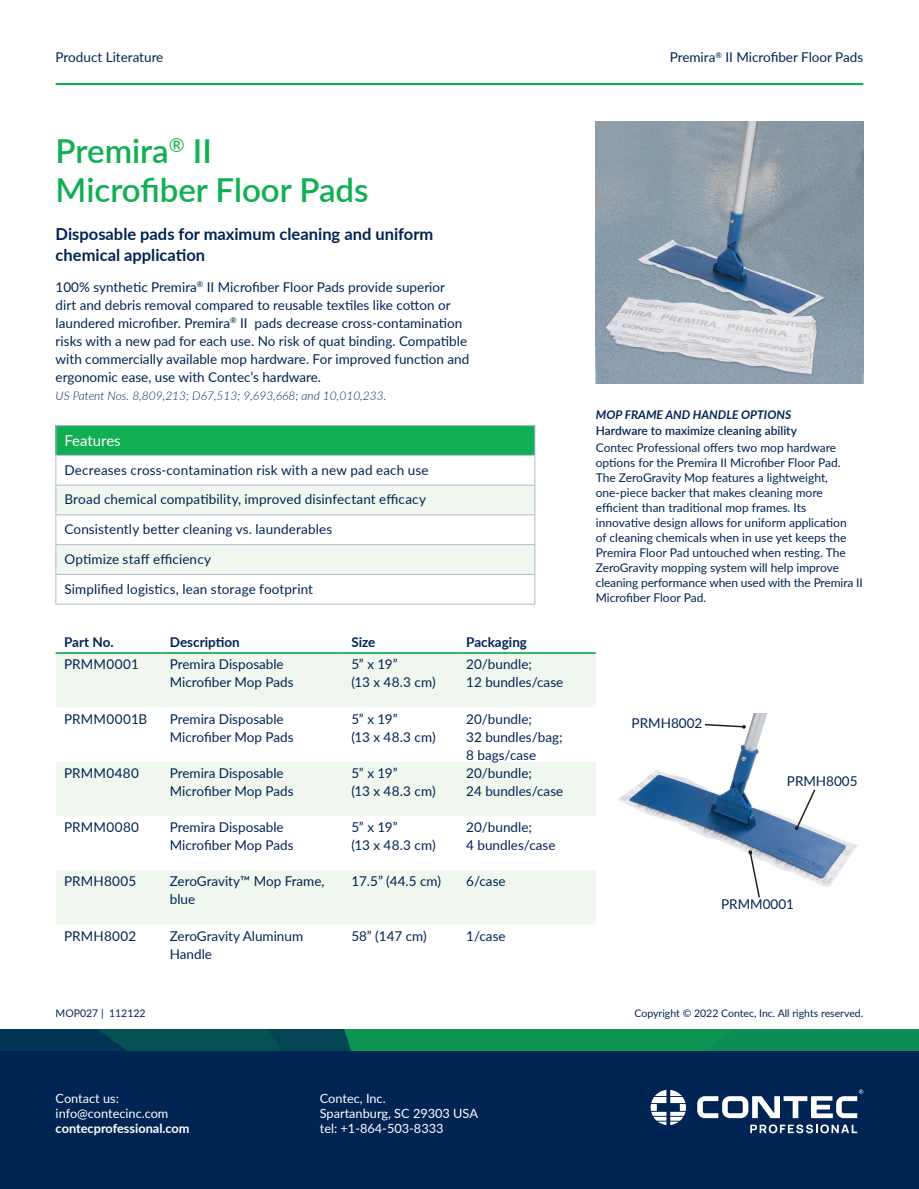
<style>
.page{position:relative;width:919px;height:1189px;background:#fff}
.page>*{position:absolute;margin:0;border:0;box-sizing:border-box;transform-origin:0 0}
.Main_heading{font:600 33px/39px "Lato";color:#11af53}
.Sub_heading{font:700 16.5px/21px "Lato";color:#002453}
.Table_heading-white{font:15px "Lato";color:#fff}
.Packaging_table_text{font:13.5px/18px "Lato";color:#002453}
._04__Body_text{font:700 13.5px "Lato";color:#002453}
.Table_text{font:13.5px "Lato";color:#002453}
.Packaging_table_text-2{font:13.5px "Lato";letter-spacing:.02em;color:#002453}
.Packaging_table_text-3{font:13.5px "Lato";letter-spacing:.025em;color:#002453}
.t1{font:12.75px/15.3px "Lato";color:#fff}
.t2{font:700 12.75px "Lato";color:#fff}
.Table_text-2{font:12px/15px "Lato";color:#002453}
.t3{font:italic 300 12px "Lato";color:#002453}
.t4{font:10.5px "Lato";color:#002453}
.s1{font-weight:700;font-style:italic}
.s2{font-weight:600}
</style>
<div class="page">
<div style="left:0;top:1040px;width:919px;height:148px;background:#002453"></div>
<svg style="left:0;top:1029px;width:919px;height:22px;background:#097453"></svg>
<hr style="left:56px;top:83px;width:807px;height:2px;background:#11af53">
<svg style="left:750px;top:1124px;width:107px;height:9px"></svg>
<svg style="left:697px;top:1089px;width:166px;height:29px"></svg>
<svg style="left:651px;top:1090px;width:35px;height:35px"></svg>
<img style="left:596px;top:122px;width:267px;height:262px">
<div style="left:56px;top:425px;width:479px;height:30px;background:#11af53"></div>
<div style="left:56px;top:485px;width:479px;height:30px;background:#eff7ef"></div>
<div style="left:56px;top:545px;width:479px;height:29px;background:#eff7ef"></div>
<hr style="left:56px;top:425px;width:479px;height:1px;background:#b3bad0">
<svg style="left:56px;top:426px;width:1px;height:29px"></svg>
<svg style="left:535px;top:426px;width:1px;height:29px"></svg>
<hr style="left:56px;top:455px;width:479px;height:1px;background:#b3bad0">
<hr style="left:56px;top:455px;width:1px;height:30px;background:#b3bad0">
<hr style="left:535px;top:455px;width:1px;height:30px;background:#b3bad0">
<hr style="left:56px;top:485px;width:479px;height:1px;background:#b3bad0">
<hr style="left:56px;top:485px;width:1px;height:30px;background:#b3bad0">
<hr style="left:535px;top:485px;width:1px;height:30px;background:#b3bad0">
<hr style="left:56px;top:515px;width:479px;height:1px;background:#b3bad0">
<hr style="left:56px;top:544px;width:479px;height:1px;background:#b3bacf">
<hr style="left:56px;top:574px;width:479px;height:1px;background:#b3bacf">
<svg style="left:56px;top:515px;width:1px;height:89px"></svg>
<svg style="left:535px;top:515px;width:1px;height:89px"></svg>
<hr style="left:56px;top:604px;width:479px;height:1px;background:#b3bacf">
<svg style="left:56px;top:654px;width:540px;height:162px;fill:#eff7ef"></svg>
<div style="left:56px;top:870px;width:540px;height:54px;background:#eff7ef"></div>
<hr style="left:56px;top:652px;width:105px;height:2px;background:#11af53">
<hr style="left:161px;top:652px;width:182px;height:2px;background:#11af53">
<hr style="left:343px;top:652px;width:115px;height:2px;background:#11af53">
<hr style="left:458px;top:652px;width:138px;height:2px;background:#11af53">
<img style="left:618px;top:713px;width:239px;height:174px">
<svg style="left:703px;top:723px;width:43px;height:6px"></svg>
<svg style="left:795px;top:788px;width:22px;height:42px"></svg>
<svg style="left:748px;top:850px;width:13px;height:48px"></svg>
<p class="Packaging_table_text" style="left:56px;top:48px;width:109px">Product Literature</p>
<p class="Main_heading" style="left:56px;top:130px;width:314px">Premira<sup>®</sup> II<br>Microfiber Floor Pads</p>
<p class="Sub_heading" style="left:56px;top:223px;width:379px">Disposable pads for maximum cleaning and uniform chemical application</p>
<p class="Packaging_table_text" style="left:56px;top:277px;width:415px">100% synthetic Premira<sup>®</sup> II Microfiber Floor Pads provide superior<br>dirt and debris removal compared to reusable textiles like cotton or laundered microfiber. Premira<sup>®</sup> II pads decrease cross-contamination risks with a new pad for each use. No risk of quat binding. Compatible with commercially available mop hardware. For improved function and ergonomic ease, use with Contec’s hardware.</p>
<p class="t3" style="left:56px;top:387px;width:332px">US Patent Nos. 8,809,213; D67,513; 9,693,668; and 10,010,233.</p>
<p class="Table_heading-white" style="left:64px;top:430px;width:58px">Features</p>
<p class="Packaging_table_text" style="left:64px;top:460px;width:366px">Decreases cross-contamination risk with a new pad each use</p>
<p class="Packaging_table_text" style="left:64px;top:490px;width:363px">Broad chemical compatibility, improved disinfectant efficacy</p>
<p class="Packaging_table_text" style="left:64px;top:520px;width:269px">Consistently better cleaning vs. launderables</p>
<p class="Packaging_table_text" style="left:64px;top:549px;width:148px">Optimize staff efficiency</p>
<p class="Packaging_table_text" style="left:64px;top:579px;width:250px">Simplified logistics, lean storage footprint</p>
<p class="_04__Body_text" style="left:64px;top:632px;width:51px">Part No.</p>
<p class="_04__Body_text" style="left:170px;top:632px;width:71px">Description</p>
<p class="_04__Body_text" style="left:351px;top:632px;width:26px">Size</p>
<p class="_04__Body_text" style="left:466px;top:632px;width:62px">Packaging</p>
<p class="Packaging_table_text" style="left:64px;top:655px;width:76px">PRMM0001</p>
<p class="Packaging_table_text" style="left:170px;top:655px;width:125px">Premira Disposable<br>Microfiber Mop Pads</p>
<p class="Packaging_table_text" style="left:351px;top:655px;width:86px">5” x 19”<br>(13 x 48.3 cm)</p>
<p class="Packaging_table_text" style="left:466px;top:655px;width:99px">20/bundle;<br>12 bundles/case</p>
<p class="Packaging_table_text" style="left:64px;top:709px;width:85px">PRMM0001B</p>
<p class="Packaging_table_text" style="left:170px;top:709px;width:125px">Premira Disposable<br>Microfiber Mop Pads</p>
<p class="Packaging_table_text" style="left:351px;top:709px;width:86px">5” x 19”<br>(13 x 48.3 cm)</p>
<p class="Packaging_table_text" style="left:466px;top:709px;width:98px">20/bundle;<br>32 bundles/bag;<br>8 bags/case</p>
<p class="Packaging_table_text-2" style="left:64px;top:763px;width:76px">PRMM0480</p>
<p class="Packaging_table_text" style="left:170px;top:763px;width:125px">Premira Disposable<br>Microfiber Mop Pads</p>
<p class="Packaging_table_text" style="left:351px;top:763px;width:86px">5” x 19”<br>(13 x 48.3 cm)</p>
<p class="Packaging_table_text" style="left:466px;top:763px;width:99px">20/bundle;<br>24 bundles/case</p>
<p class="Packaging_table_text-3" style="left:64px;top:817px;width:76px">PRMM0080</p>
<p class="Packaging_table_text" style="left:170px;top:818px;width:125px">Premira Disposable<br>Microfiber Mop Pads</p>
<p class="Packaging_table_text" style="left:351px;top:818px;width:86px">5” x 19”<br>(13 x 48.3 cm)</p>
<p class="Packaging_table_text" style="left:466px;top:818px;width:91px">20/bundle;<br>4 bundles/case</p>
<p class="Packaging_table_text" style="left:64px;top:872px;width:74px">PRMH8005</p>
<p class="Packaging_table_text" style="left:170px;top:872px;width:156px">ZeroGravity™ Mop Frame, blue</p>
<p class="Packaging_table_text" style="left:351px;top:872px;width:91px">17.5” (44.5 cm)</p>
<p class="Packaging_table_text" style="left:466px;top:872px;width:41px">6/case</p>
<p class="Packaging_table_text" style="left:64px;top:926px;width:74px">PRMH8002</p>
<p class="Packaging_table_text" style="left:170px;top:926px;width:135px">ZeroGravity Aluminum<br>Handle</p>
<p class="Packaging_table_text" style="left:351px;top:926px;width:77px">58” (147 cm)</p>
<p class="Packaging_table_text" style="left:466px;top:926px;width:41px">1/case</p>
<p class="Packaging_table_text" style="left:670px;top:48px;width:195px">Premira<sup>®</sup> II Microfiber Floor Pads</p>
<p class="Table_text-2" style="left:596px;top:405px;width:242px;line-height:16.5px"><span class="s1">MOP FRAME AND HANDLE OPTIONS<br></span><span class="s2">Hardware to maximize cleaning ability<br></span>Contec Professional offers two mop hardware</p>
<p class="Table_text-2" style="left:596px;top:454px;width:268px">options for the Premira II Microfiber Floor Pad.<br>The ZeroGravity Mop features a lightweight, one-piece backer that makes cleaning more efficient than traditional mop frames. Its innovative design allows for uniform application<br>of cleaning chemicals when in use yet keeps the Premira Floor Pad untouched when resting. The ZeroGravity mopping system will help improve cleaning performance when used with the Premira II Microfiber Floor Pad.</p>
<p class="Table_text" style="left:631px;top:713px;width:72px">PRMH8002</p>
<p class="Table_text" style="left:787px;top:771px;width:72px">PRMH8005</p>
<p class="Table_text" style="left:721px;top:894px;width:74px">PRMM0001</p>
<p class="t4" style="left:56px;top:1005px;width:91px">MOP027 | 112122</p>
<p class="t4" style="left:634px;top:1005px;width:230px">Copyright © 2022 Contec, Inc. All rights reserved.</p>
<p class="t1" style="left:56px;top:1090px;width:114px">Contact us: info@contecinc.com</p>
<p class="t2" style="left:56px;top:1119px;width:135px">contecprofessional.com</p>
<p class="t1" style="left:320px;top:1090px;width:160px">Contec, Inc.<br>Spartanburg, SC 29303 USA tel: +1-864-503-8333</p>
</div>
